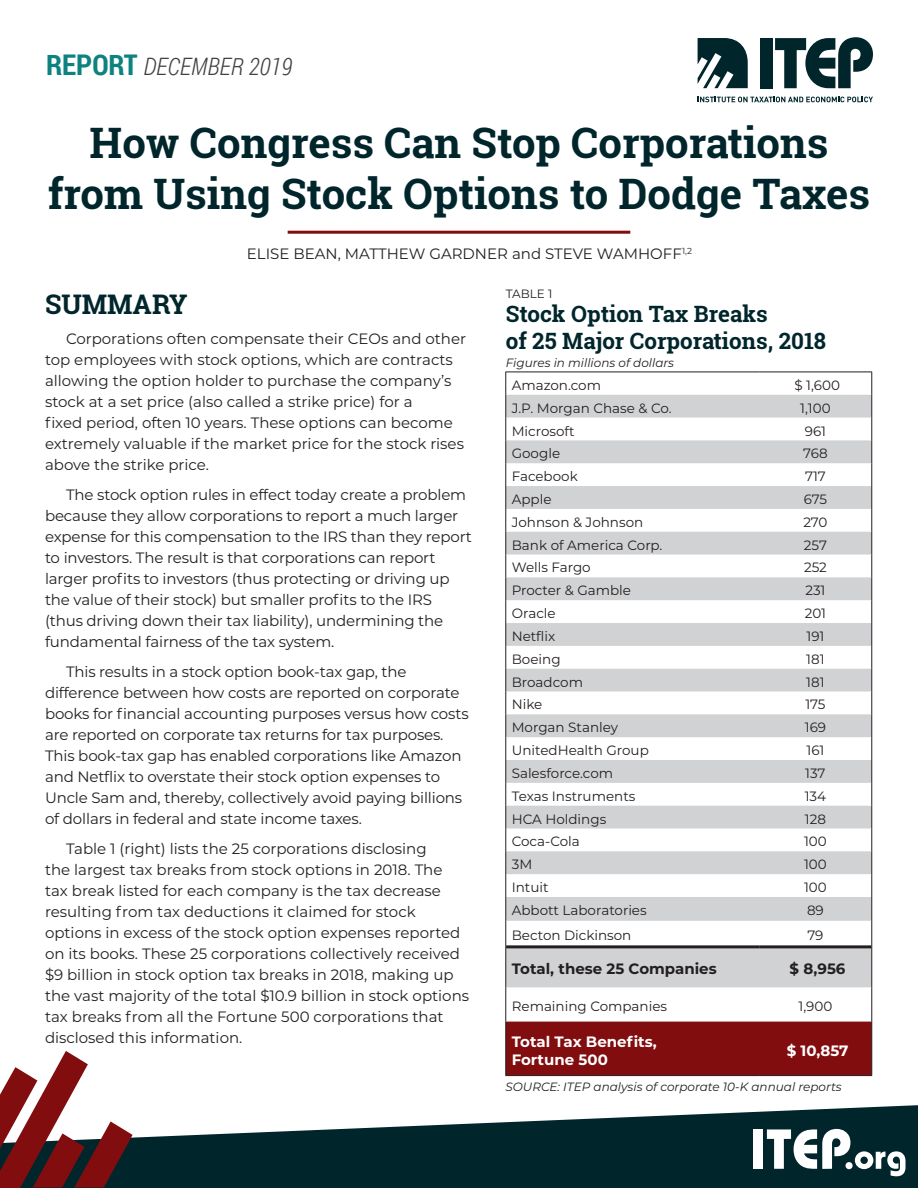
<style>
.page{position:relative;width:918px;height:1188px;background:#fff}
.page>*{position:absolute;margin:0;border:0;box-sizing:border-box;transform-origin:0 0}
.Headline{font:700 42px/50.4px "Roboto Slab";color:#00262c;text-align:center}
.Overview{font:700 27px "Roboto Slab";color:#00262c}
.t1{font:italic 300 24px "Roboto Condensed";color:#414141}
.Table_Header{font:700 22.5px "Roboto Slab";color:#00262c}
.Body{font:15px/21px "Montserrat";letter-spacing:-.01em;color:#231f20}
.t2{font:700 15px "Montserrat";color:#fff}
.t3{font:700 15px "Montserrat";color:#231f20}
.t4{font:13.5px "Montserrat";color:#231f20}
.Source_Notes{font:italic 12px "Montserrat";color:#231f20}
.Source{font:12px "Montserrat";color:#231f20}
.s1{font-weight:700;font-style:normal;font-size:28.5px;color:#0d8280}
</style>
<div class="page">
<svg style="left:133px;top:1105px;width:785px;height:83px;fill:#00262c"></svg>
<div style="left:753px;top:1129px;width:10px;height:40px;background:#fff"></div>
<svg style="left:767px;top:1129px;width:139px;height:47px"></svg>
<svg style="left:0;top:1051px;width:133px;height:137px"></svg>
<svg style="left:698px;top:38px;width:50px;height:50px"></svg>
<div style="left:760px;top:38px;width:12px;height:50px;background:#00262c"></div>
<svg style="left:775px;top:37px;width:98px;height:51px"></svg>
<svg style="left:698px;top:97px;width:175px;height:5px"></svg>
<hr style="left:288px;top:231px;width:342px;height:3px;background:#820d0f">
<div style="left:506px;top:948px;width:365px;height:39px;background:#d1d2d4"></div>
<div style="left:506px;top:1022px;width:365px;height:53px;background:#820d0f"></div>
<svg style="left:505px;top:373px;width:367px;height:574px"></svg>
<hr style="left:505px;top:372px;width:254px;height:1px;background:#231f20">
<hr style="left:759px;top:372px;width:113px;height:1px;background:#231f20">
<hr style="left:505px;top:947px;width:1px;height:40px;background:#231f20">
<hr style="left:871px;top:947px;width:1px;height:40px;background:#231f20">
<hr style="left:505px;top:987px;width:1px;height:35px;background:#231f20">
<hr style="left:871px;top:987px;width:1px;height:35px;background:#231f20">
<hr style="left:505px;top:1022px;width:1px;height:53px;background:#231f20">
<hr style="left:871px;top:1022px;width:1px;height:53px;background:#231f20">
<hr style="left:505px;top:1075px;width:254px;height:1px;background:#231f20">
<hr style="left:759px;top:1075px;width:113px;height:1px;background:#231f20">
<hr style="left:506px;top:945px;width:253px;height:3px;background:#231f20">
<hr style="left:759px;top:945px;width:112px;height:3px;background:#231f20">
<p class="t1" style="left:46px;top:50px;width:248px"><span class="s1">REPORT</span> DECEMBER 2019</p>
<p class="Headline" style="left:48px;top:117px;width:824px">How Congress Can Stop Corporations from Using Stock Options to Dodge Taxes</p>
<p class="Body" style="left:247px;top:243px;width:447px">ELISE BEAN, MATTHEW GARDNER and STEVE WAMHOFF<sup>1,2</sup></p>
<p class="Overview" style="left:45px;top:285px;width:144px">SUMMARY</p>
<p class="Body" style="left:45px;top:327px;width:423px;text-indent:21px">Corporations often compensate their CEOs and other top employees with stock options, which are contracts allowing the option holder to purchase the company’s stock at a set price (also called a strike price) for a<br>fixed period, often 10 years. These options can become extremely valuable if the market price for the stock rises above the strike price.</p>
<p class="Body" style="left:45px;top:483px;width:428px;text-indent:21px">The stock option rules in effect today create a problem because they allow corporations to report a much larger expense for this compensation to the IRS than they report to investors. The result is that corporations can report larger profits to investors (thus protecting or driving up the value of their stock) but smaller profits to the IRS (thus driving down their tax liability), undermining the fundamental fairness of the tax system.</p>
<p class="Body" style="left:45px;top:660px;width:425px;text-indent:21px">This results in a stock option book-tax gap, the difference between how costs are reported on corporate books for financial accounting purposes versus how costs are reported on corporate tax returns for tax purposes.<br>This book-tax gap has enabled corporations like Amazon and Netflix to overstate their stock option expenses to Uncle Sam and, thereby, collectively avoid paying billions of dollars in federal and state income taxes.</p>
<p class="Body" style="left:45px;top:837px;width:426px;text-indent:21px">Table 1 (right) lists the 25 corporations disclosing<br>the largest tax breaks from stock options in 2018. The tax break listed for each company is the tax decrease resulting from tax deductions it claimed for stock options in excess of the stock option expenses reported on its books. These 25 corporations collectively received $9 billion in stock option tax breaks in 2018, making up the vast majority of the total $10.9 billion in stock options tax breaks from all the Fortune 500 corporations that disclosed this information.</p>
<p class="Source" style="left:506px;top:286px;width:48px">TABLE 1</p>
<p class="Table_Header" style="left:506px;top:299px;width:263px">Stock Option Tax Breaks</p>
<p class="Table_Header" style="left:506px;top:326px;width:322px">of 25 Major Corporations, 2018</p>
<p class="Source_Notes" style="left:506px;top:355px;width:170px">Figures in millions of dollars</p>
<p class="t4" style="left:512px;top:376px;width:91px">Amazon.com</p>
<p class="t4" style="left:794px;top:376px;width:47px">$ 1,600</p>
<p class="t4" style="left:512px;top:399px;width:161px">J.P. Morgan Chase &amp; Co.</p>
<p class="t4" style="left:800px;top:399px;width:32px">1,100</p>
<p class="t4" style="left:512px;top:421px;width:64px">Microsoft</p>
<p class="t4" style="left:805px;top:421px;width:23px">961</p>
<p class="t4" style="left:512px;top:444px;width:50px">Google</p>
<p class="t4" style="left:803px;top:444px;width:26px">768</p>
<p class="t4" style="left:512px;top:467px;width:68px">Facebook</p>
<p class="t4" style="left:805px;top:467px;width:22px">717</p>
<p class="t4" style="left:512px;top:490px;width:41px">Apple</p>
<p class="t4" style="left:804px;top:490px;width:25px">675</p>
<p class="t4" style="left:512px;top:513px;width:133px">Johnson &amp; Johnson</p>
<p class="t4" style="left:803px;top:513px;width:26px">270</p>
<p class="t4" style="left:512px;top:536px;width:152px">Bank of America Corp.</p>
<p class="t4" style="left:804px;top:536px;width:25px">257</p>
<p class="t4" style="left:512px;top:558px;width:81px">Wells Fargo</p>
<p class="t4" style="left:804px;top:558px;width:24px">252</p>
<p class="t4" style="left:512px;top:581px;width:121px">Procter &amp; Gamble</p>
<p class="t4" style="left:805px;top:581px;width:22px">231</p>
<p class="t4" style="left:512px;top:604px;width:45px">Oracle</p>
<p class="t4" style="left:805px;top:604px;width:23px">201</p>
<p class="t4" style="left:512px;top:627px;width:45px">Netflix</p>
<p class="t4" style="left:806px;top:627px;width:19px">191</p>
<p class="t4" style="left:512px;top:650px;width:50px">Boeing</p>
<p class="t4" style="left:806px;top:650px;width:20px">181</p>
<p class="t4" style="left:512px;top:673px;width:73px">Broadcom</p>
<p class="t4" style="left:806px;top:673px;width:20px">181</p>
<p class="t4" style="left:512px;top:695px;width:32px">Nike</p>
<p class="t4" style="left:805px;top:695px;width:22px">175</p>
<p class="t4" style="left:512px;top:718px;width:108px">Morgan Stanley</p>
<p class="t4" style="left:805px;top:718px;width:23px">169</p>
<p class="t4" style="left:512px;top:741px;width:139px">UnitedHealth Group</p>
<p class="t4" style="left:806px;top:741px;width:19px">161</p>
<p class="t4" style="left:512px;top:764px;width:103px">Salesforce.com</p>
<p class="t4" style="left:805px;top:764px;width:22px">137</p>
<p class="t4" style="left:512px;top:787px;width:125px">Texas Instruments</p>
<p class="t4" style="left:805px;top:787px;width:23px">134</p>
<p class="t4" style="left:512px;top:810px;width:96px">HCA Holdings</p>
<p class="t4" style="left:805px;top:810px;width:23px">128</p>
<p class="t4" style="left:512px;top:832px;width:70px">Coca-Cola</p>
<p class="t4" style="left:804px;top:832px;width:24px">100</p>
<p class="t4" style="left:512px;top:855px;width:22px">3M</p>
<p class="t4" style="left:804px;top:855px;width:24px">100</p>
<p class="t4" style="left:512px;top:878px;width:38px">Intuit</p>
<p class="t4" style="left:804px;top:878px;width:24px">100</p>
<p class="t4" style="left:512px;top:901px;width:136px">Abbott Laboratories</p>
<p class="t4" style="left:807px;top:901px;width:18px">89</p>
<p class="t4" style="left:512px;top:926px;width:121px">Becton Dickinson</p>
<p class="t4" style="left:807px;top:926px;width:18px">79</p>
<p class="t3" style="left:512px;top:958px;width:206px">Total, these 25 Companies</p>
<p class="t3" style="left:790px;top:958px;width:57px">$ 8,956</p>
<p class="t4" style="left:512px;top:997px;width:157px">Remaining Companies</p>
<p class="t4" style="left:799px;top:997px;width:35px">1,900</p>
<p class="t2" style="left:512px;top:1031px;width:146px">Total Tax Benefits,</p>
<p class="t2" style="left:512px;top:1049px;width:98px">Fortune 500</p>
<p class="t2" style="left:787px;top:1040px;width:63px">$ 10,857</p>
<p class="Source_Notes" style="left:505px;top:1078px;width:338px">SOURCE: ITEP analysis of corporate 10-K annual reports</p>
</div>
